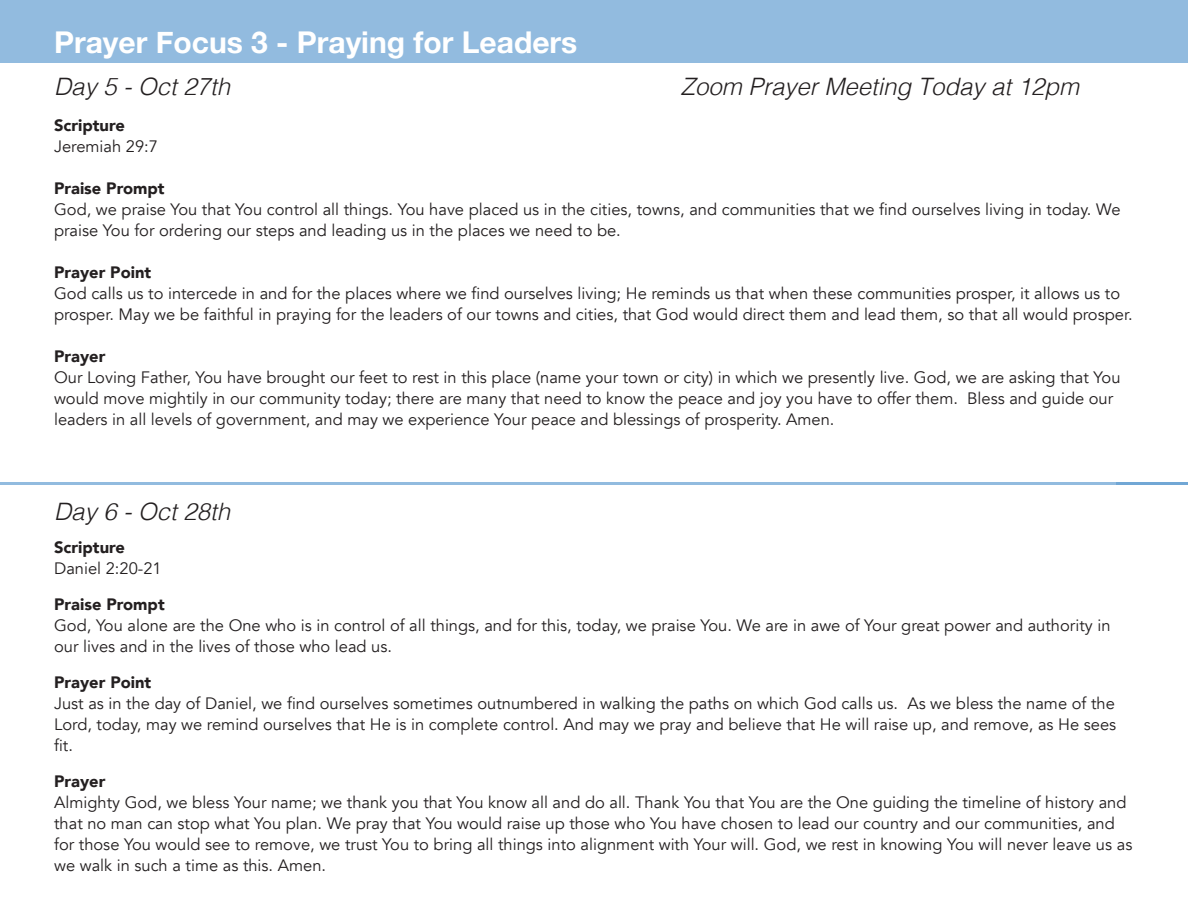
<style>
.page{position:relative;width:1188px;height:918px;background:#fff}
.page>*{position:absolute;margin:0;border:0;box-sizing:border-box;transform-origin:0 0}
.t1{font:700 30px "Helvetica Neue";color:#fff}
.t2{font:italic 300 24px "Helvetica";color:#231f20}
.t3{font:16.5px/21px "Avenir";color:#231f20}
.t4{font:900 16.5px "Avenir";color:#231f20}
</style>
<div class="page">
<div style="left:0;top:0;width:1188px;height:63px;background:#92bbdf"></div>
<hr style="left:0;top:482px;width:1188px;height:3px;background:#639fd2">
<p class="t1" style="left:54px;top:18px;width:525px">Prayer Focus 3 - Praying for Leaders</p>
<p class="t2" style="left:54px;top:66px;width:178px">Day 5 - Oct 27th</p>
<p class="t2" style="left:680px;top:66px;width:400px">Zoom Prayer Meeting Today at 12pm</p>
<p class="t4" style="left:54px;top:111px;width:72px">Scripture</p>
<p class="t3" style="left:54px;top:136px;width:105px">Jeremiah 29:7</p>
<p class="t4" style="left:54px;top:174px;width:112px">Praise Prompt</p>
<p class="t3" style="left:54px;top:199px;width:1068px">God, we praise You that You control all things. You have placed us in the cities, towns, and communities that we find ourselves living in today. We praise You for ordering our steps and leading us in the places we need to be.</p>
<p class="t4" style="left:54px;top:258px;width:99px">Prayer Point</p>
<p class="t3" style="left:54px;top:283px;width:1080px">God calls us to intercede in and for the places where we find ourselves living; He reminds us that when these communities prosper, it allows us to prosper. May we be faithful in praying for the leaders of our towns and cities, that God would direct them and lead them, so that all would prosper.</p>
<p class="t4" style="left:54px;top:342px;width:53px">Prayer</p>
<p class="t3" style="left:54px;top:367px;width:1068px">Our Loving Father, You have brought our feet to rest in this place (name your town or city) in which we presently live. God, we are asking that You would move mightily in our community today; there are many that need to know the peace and joy you have to offer them. Bless and guide our leaders in all levels of government, and may we experience Your peace and blessings of prosperity. Amen.</p>
<p class="t2" style="left:54px;top:491px;width:178px">Day 6 - Oct 28th</p>
<p class="t4" style="left:54px;top:534px;width:72px">Scripture</p>
<p class="t3" style="left:54px;top:559px;width:109px">Daniel 2:20-21</p>
<p class="t4" style="left:54px;top:591px;width:112px">Praise Prompt</p>
<p class="t3" style="left:54px;top:616px;width:1058px">God, You alone are the One who is in control of all things, and for this, today, we praise You. We are in awe of Your great power and authority in our lives and in the lives of those who lead us.</p>
<p class="t4" style="left:54px;top:669px;width:99px">Prayer Point</p>
<p class="t3" style="left:54px;top:694px;width:1064px;text-align:justify">Just as in the day of Daniel, we find ourselves sometimes outnumbered in walking the paths on which God calls us. As we bless the name of the Lord, today, may we remind ourselves that He is in complete control. And may we pray and believe that He will raise up, and remove, as He sees fit.</p>
<p class="t4" style="left:54px;top:768px;width:53px">Prayer</p>
<p class="t3" style="left:54px;top:793px;width:1080px">Almighty God, we bless Your name; we thank you that You know all and do all. Thank You that You are the One guiding the timeline of history and that no man can stop what You plan. We pray that You would raise up those who You have chosen to lead our country and our communities, and for those You would see to remove, we trust You to bring all things into alignment with Your will. God, we rest in knowing You will never leave us as we walk in such a time as this. Amen.</p>
</div>
